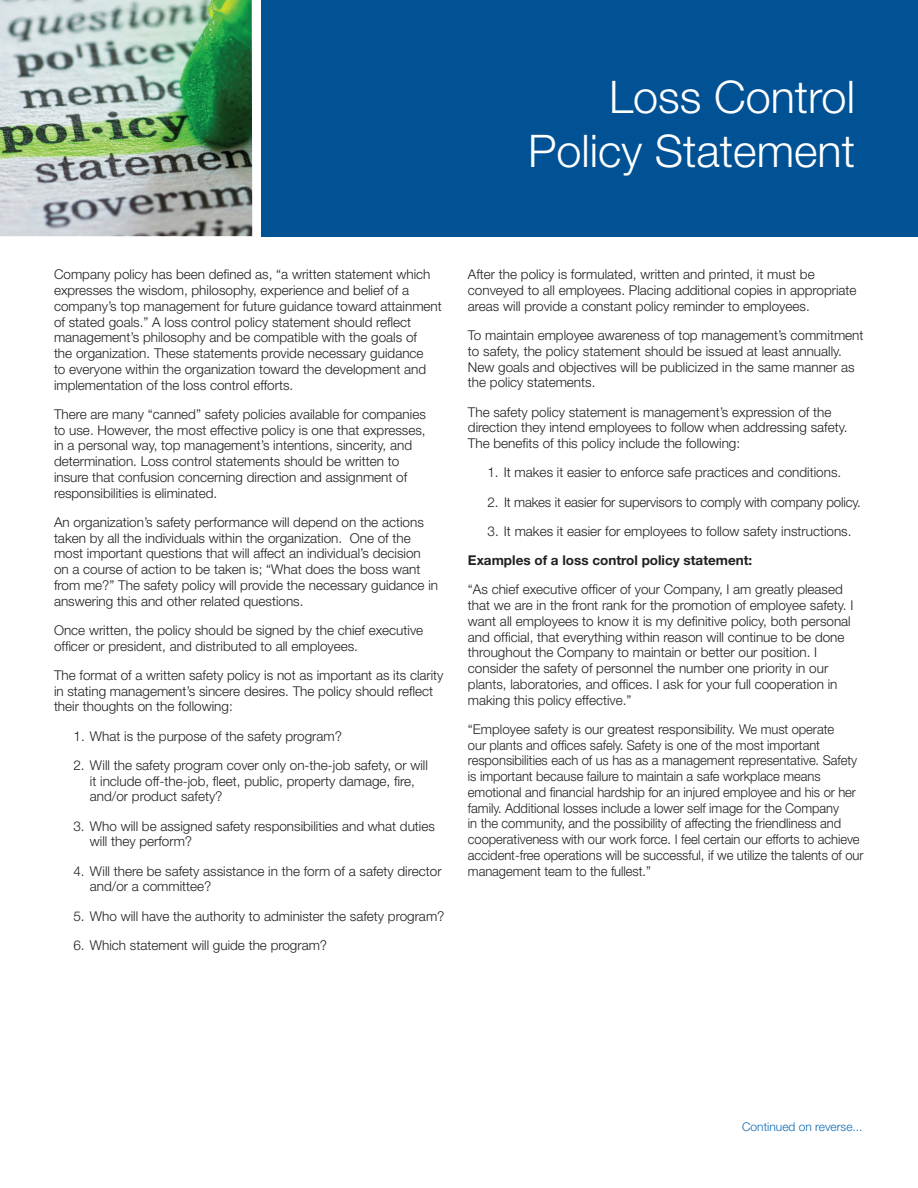
<style>
.page{position:relative;width:918px;height:1188px;background:#fff}
.page>*{position:absolute;margin:0;border:0;box-sizing:border-box;transform-origin:0 0}
.t1{font:300 45px/54px "Helvetica Neue";color:#fff;text-align:right}
.t2{font:300 13.5px/15.8px "Helvetica Neue";color:#231f20}
.t3{font:700 13.5px "Helvetica Neue";color:#231f20}
.t4{font:300 12px "Helvetica Neue";color:#0d6cb6}
</style>
<div class="page">
<img style="left:0;top:0;width:252px;height:236px">
<div style="left:262px;top:0;width:656px;height:236px;background:#005294"></div>
<h1 class="t1" style="left:528px;top:69px;width:328px">Loss Control<br>Policy Statement</h1>
<p class="t2" style="left:54px;top:266px;width:389px">Company policy has been defined as, “a written statement which expresses the wisdom, philosophy, experience and belief of a company’s top management for future guidance toward attainment of stated goals.” A loss control policy statement should reflect management’s philosophy and be compatible with the goals of<br>the organization. These statements provide necessary guidance<br>to everyone within the organization toward the development and implementation of the loss control efforts.</p>
<p class="t2" style="left:54px;top:406px;width:373px">There are many “canned” safety policies available for companies to use. However, the most effective policy is one that expresses, in a personal way, top management’s intentions, sincerity, and determination. Loss control statements should be written to insure that confusion concerning direction and assignment of responsibilities is eliminated.</p>
<p class="t2" style="left:54px;top:514px;width:386px">An organization’s safety performance will depend on the actions taken by all the individuals within the organization. One of the most important questions that will affect an individual’s decision on a course of action to be taken is; “What does the boss want from me?” The safety policy will provide the necessary guidance in answering this and other related questions.</p>
<p class="t2" style="left:54px;top:622px;width:371px">Once written, the policy should be signed by the chief executive officer or president, and distributed to all employees.</p>
<p class="t2" style="left:54px;top:667px;width:391px">The format of a written safety policy is not as important as its clarity in stating management’s sincere desires. The policy should reflect their thoughts on the following:</p>
<p class="t2" style="left:73px;top:728px;width:270px">1. What is the purpose of the safety program?</p>
<p class="t2" style="left:90px;top:757px;width:339px;text-indent:-16px">2. Will the safety program cover only on-the-job safety, or will it include off-the-job, fleet, public, property damage, fire, and/or product safety?</p>
<p class="t2" style="left:90px;top:818px;width:347px;text-indent:-16px">3. Who will be assigned safety responsibilities and what duties will they perform?</p>
<p class="t2" style="left:90px;top:863px;width:353px;text-indent:-16px">4. Will there be safety assistance in the form of a safety director and/or a committee?</p>
<p class="t2" style="left:73px;top:908px;width:373px">5. Who will have the authority to administer the safety program?</p>
<p class="t2" style="left:73px;top:937px;width:255px">6. Which statement will guide the program?</p>
<p class="t2" style="left:468px;top:266px;width:390px">After the policy is formulated, written and printed, it must be conveyed to all employees. Placing additional copies in appropriate areas will provide a constant policy reminder to employees.</p>
<p class="t2" style="left:468px;top:327px;width:397px">To maintain employee awareness of top management’s commitment to safety, the policy statement should be issued at least annually.<br>New goals and objectives will be publicized in the same manner as the policy statements.</p>
<p class="t2" style="left:468px;top:404px;width:381px">The safety policy statement is management’s expression of the direction they intend employees to follow when addressing safety.<br>The benefits of this policy include the following:</p>
<p class="t2" style="left:487px;top:465px;width:355px">1. It makes it easier to enforce safe practices and conditions.</p>
<p class="t2" style="left:487px;top:494px;width:375px">2. It makes it easier for supervisors to comply with company policy.</p>
<p class="t2" style="left:487px;top:523px;width:366px">3. It makes it easier for employees to follow safety instructions.</p>
<p class="t3" style="left:468px;top:552px;width:286px">Examples of a loss control policy statement:</p>
<p class="t2" style="left:468px;top:581px;width:387px">“As chief executive officer of your Company, I am greatly pleased that we are in the front rank for the promotion of employee safety. I want all employees to know it is my definitive policy, both personal and official, that everything within reason will continue to be done throughout the Company to maintain or better our position. I consider the safety of personnel the number one priority in our plants, laboratories, and offices. I ask for your full cooperation in making this policy effective.”</p>
<p class="t2" style="left:468px;top:721px;width:397px">“Employee safety is our greatest responsibility. We must operate<br>our plants and offices safely. Safety is one of the most important responsibilities each of us has as a management representative. Safety is important because failure to maintain a safe workplace means emotional and financial hardship for an injured employee and his or her family. Additional losses include a lower self image for the Company<br>in the community, and the possibility of affecting the friendliness and cooperativeness with our work force. I feel certain our efforts to achieve accident-free operations will be successful, if we utilize the talents of our management team to the fullest.”</p>
<p class="t4" style="left:742px;top:1120px;width:122px">Continued on reverse...</p>
</div>
